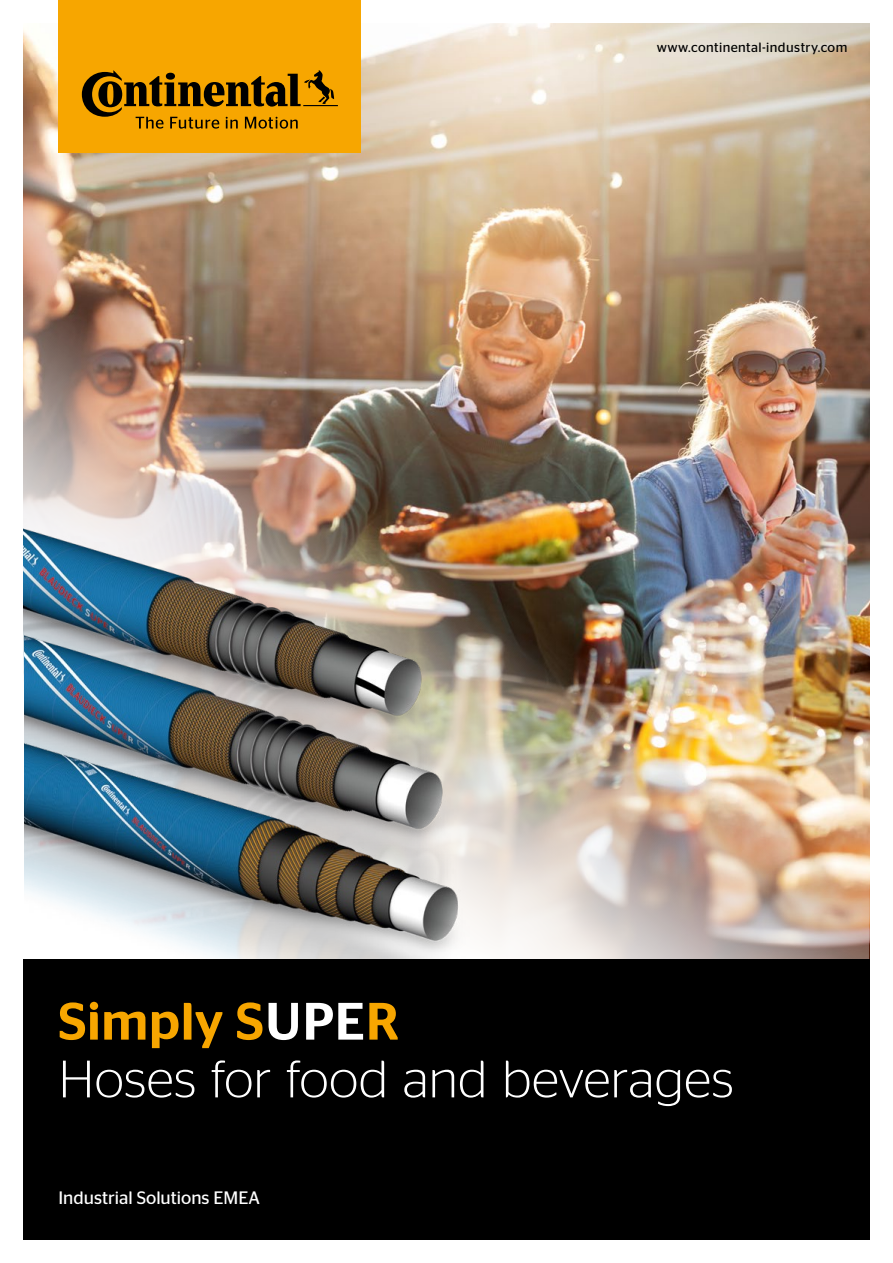
<style>
.page{position:relative;width:893px;height:1263px;background:#fff}
.page>*{position:absolute;margin:0;border:0;box-sizing:border-box;transform-origin:0 0}
.t1{font:300 52.5px/57.8px "Continental Stag Sans";letter-spacing:.005em;color:#fff}
.t2{font:18px "Continental Stag Sans";color:#fff}
.t3{font:13.5px "Continental Stag Sans";letter-spacing:.03em;color:#000}
.s1{font-weight:500;color:#f7a600}
.s2{font-weight:500}
</style>
<div class="page">
<svg style="left:23px;top:40px;width:846px;height:59px;background:#e4d6c2"></svg>
<img style="left:23px;top:99px;width:846px;height:860px">
<img style="left:23px;top:496px;width:412px;height:302px">
<img style="left:24px;top:594px;width:433px;height:121px">
<img style="left:24px;top:715px;width:445px;height:244px">
<div style="left:23px;top:959px;width:847px;height:280px;background:#000"></div>
<div style="left:58px;top:0;width:303px;height:152px;background:#f7a600"></div>
<svg style="left:82px;top:70px;width:256px;height:59px"></svg>
<p class="t3" style="left:657px;top:40px;width:192px">www.continental-industry.com</p>
<p class="t1" style="left:58px;top:992px;width:677px"><span class="s1">Simply S</span><span class="s2">UPE</span><span class="s1">R<br></span>Hoses for food and beverages</p>
<p class="t2" style="left:58px;top:1188px;width:203px">Industrial Solutions EMEA</p>
</div>
